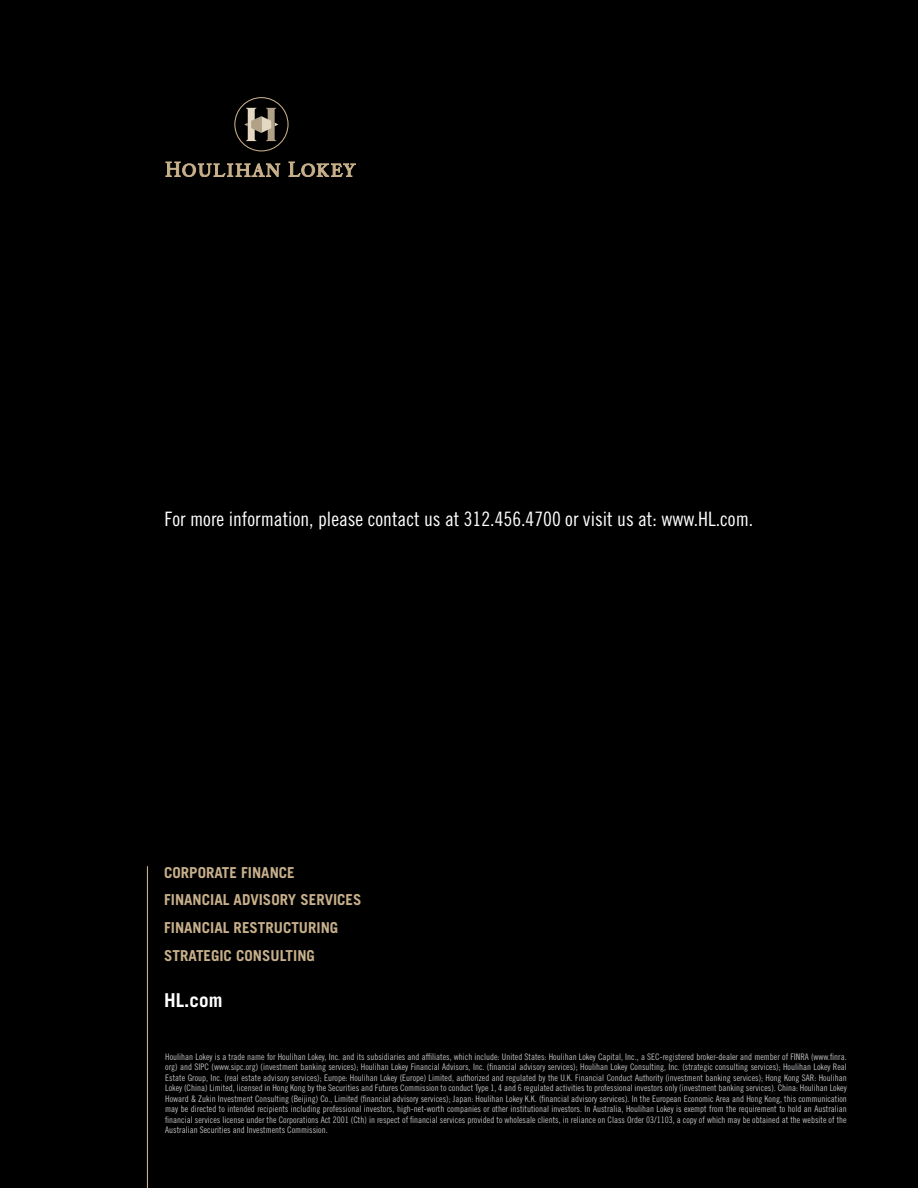
<style>
.page{position:relative;width:918px;height:1188px;background:#000}
.page>*{position:absolute;margin:0;border:0;box-sizing:border-box;transform-origin:0 0}
.t1{font:19.8px "Trade Gothic LT Std Cn 18";color:#fff}
.t2{font:700 19.05px "Trade Gothic LT Std";color:#fff}
.t3{font:700 15px "Trade Gothic LT Std";color:#c8b08b}
.t4{font:9px/10.5px "Trade Gothic LT Std Cn 18";color:#bcbdc0;text-align:justify}
</style>
<div class="page">
<svg style="left:166px;top:162px;width:114px;height:15px"></svg>
<svg style="left:289px;top:162px;width:67px;height:15px"></svg>
<div style="left:234px;top:97px;width:55px;height:54px;border:1px solid #c8b08b;border-radius:50%"></div>
<svg style="left:244px;top:108px;width:34px;height:33px"></svg>
<hr style="left:147px;top:866px;width:1px;height:322px;background:#c8b08b">
<p class="t1" style="left:165px;top:507px;width:590px">For more information, please contact us at 312.456.4700 or visit us at: www.HL.com.</p>
<p class="t3" style="left:164px;top:863px;width:132px">CORPORATE FINANCE</p>
<p class="t3" style="left:164px;top:891px;width:199px">FINANCIAL ADVISORY SERVICES</p>
<p class="t3" style="left:164px;top:919px;width:176px">FINANCIAL RESTRUCTURING</p>
<p class="t3" style="left:164px;top:946px;width:152px">STRATEGIC CONSULTING</p>
<p class="t2" style="left:164px;top:988px;width:60px">HL.com</p>
<p class="t4" style="left:165px;top:1051px;width:683px">Houlihan Lokey is a trade name for Houlihan Lokey, Inc. and its subsidiaries and affiliates, which include: United States: Houlihan Lokey Capital, Inc., a SEC-registered broker-dealer and member of FINRA (www.finra. org) and SIPC (www.sipc.org) (investment banking services); Houlihan Lokey Financial Advisors, Inc. (financial advisory services); Houlihan Lokey Consulting, Inc. (strategic consulting services); Houlihan Lokey Real Estate Group, Inc. (real estate advisory services); Europe: Houlihan Lokey (Europe) Limited, authorized and regulated by the U.K. Financial Conduct Authority (investment banking services); Hong Kong SAR: Houlihan Lokey (China) Limited, licensed in Hong Kong by the Securities and Futures Commission to conduct Type 1, 4 and 6 regulated activities to professional investors only (investment banking services). China: Houlihan Lokey Howard &amp; Zukin Investment Consulting (Beijing) Co., Limited (financial advisory services); Japan: Houlihan Lokey K.K. (financial advisory services). In the European Economic Area and Hong Kong, this communication may be directed to intended recipients including professional investors, high-net-worth companies or other institutional investors. In Australia, Houlihan Lokey is exempt from the requirement to hold an Australian financial services license under the Corporations Act 2001 (Cth) in respect of financial services provided to wholesale clients, in reliance on Class Order 03/1103, a copy of which may be obtained at the website of the Australian Securities and Investments Commission.</p>
</div>
